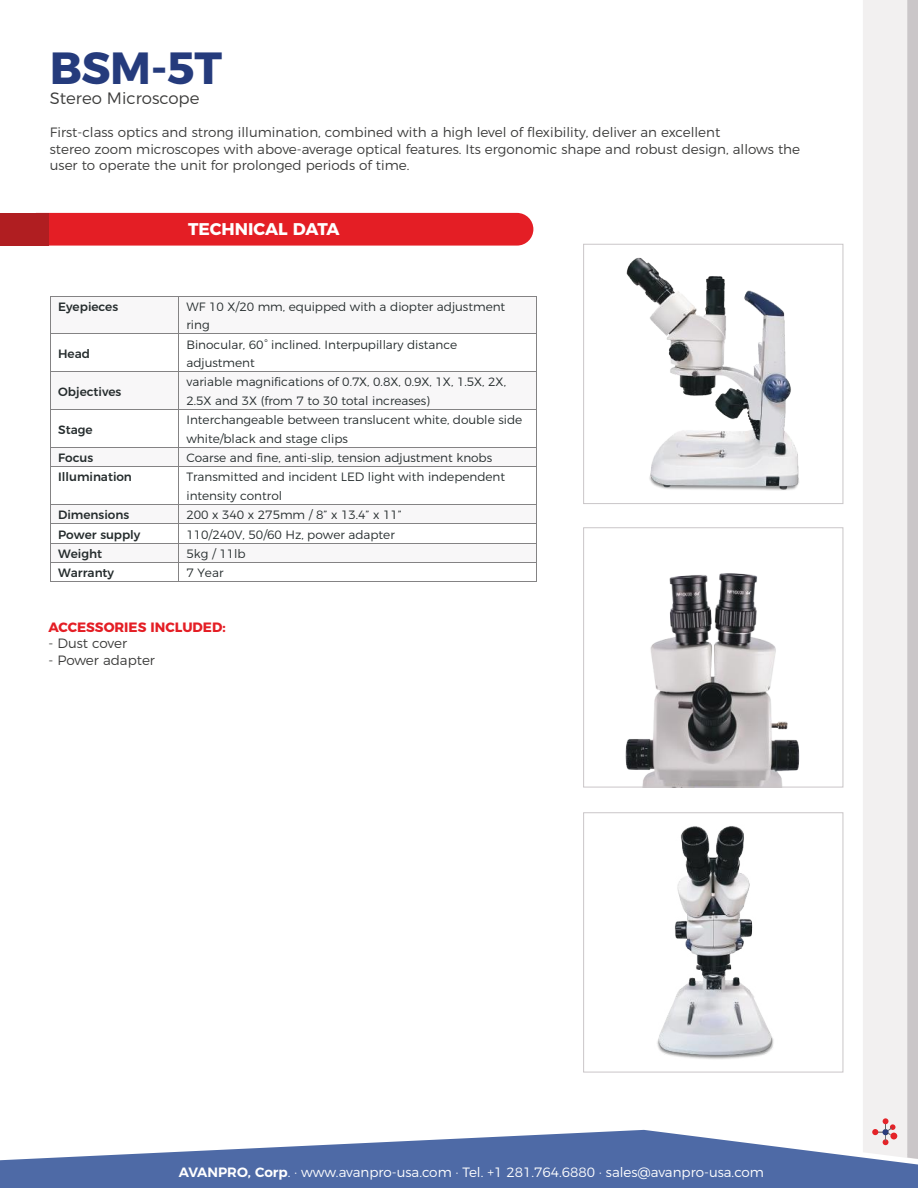
<style>
.page{position:relative;width:918px;height:1188px;background:#fff}
.page>*{position:absolute;margin:0;border:0;box-sizing:border-box;transform-origin:0 0}
.t1{font:700 45px "Montserrat";color:#253b7c}
.t2{font:700 16.95px "Montserrat";color:#fff}
.t3{font:300 16.5px "Montserrat";color:#3c3c3b}
.t4{font:300 13.5px/16.2px "Montserrat";color:#3c3c3b}
.t5{font:300 13.5px "Montserrat";color:#fff}
.t6{font:700 13.5px "Montserrat";color:#e41e25}
.t7{font:300 12px/18.6px "Montserrat";color:#262d2e}
.t8{font:500 12px "Montserrat";color:#262d2e}
.s1{font-weight:600}
</style>
<div class="page">
<img style="left:657px;top:826px;width:117px;height:233px">
<img style="left:625px;top:573px;width:175px;height:212px">
<img style="left:626px;top:257px;width:173px;height:234px">
<div style="left:863px;top:0;width:44px;height:1130px;background:#f2f0f0"></div>
<svg style="left:907px;top:0;width:11px;height:1130px;background:#cbc7c9"></svg>
<svg style="left:0;top:1130px;width:918px;height:58px;fill:#4e6aa6"></svg>
<svg style="left:872px;top:1118px;width:24px;height:27px"></svg>
<div style="left:583px;top:812px;width:260px;height:260px;border:1px solid #cac6c8"></div>
<div style="left:583px;top:244px;width:260px;height:260px;border:1px solid #cac6c8"></div>
<div style="left:85px;top:213px;width:448px;height:33px;background:#e41e25"></div>
<div style="left:583px;top:527px;width:260px;height:260px;border:1px solid #cac6c8"></div>
<div style="left:51px;top:296px;width:127px;height:38px;background:#f8f7f8"></div>
<div style="left:179px;top:296px;width:357px;height:38px;background:#f8f7f8"></div>
<hr style="left:51px;top:296px;width:127px;height:1px;background:#848384">
<hr style="left:179px;top:296px;width:357px;height:1px;background:#848384">
<hr style="left:178px;top:296px;width:1px;height:38px;background:#848384">
<hr style="left:536px;top:296px;width:1px;height:38px;background:#848384">
<hr style="left:51px;top:334px;width:127px;height:1px;background:#848384">
<hr style="left:179px;top:334px;width:357px;height:1px;background:#848384">
<hr style="left:178px;top:334px;width:1px;height:37px;background:#848384">
<hr style="left:536px;top:334px;width:1px;height:37px;background:#848384">
<div style="left:51px;top:372px;width:127px;height:37px;background:#f8f7f8"></div>
<div style="left:179px;top:372px;width:357px;height:37px;background:#f8f7f8"></div>
<hr style="left:51px;top:371px;width:127px;height:1px;background:#848384">
<hr style="left:179px;top:371px;width:357px;height:1px;background:#848384">
<hr style="left:178px;top:372px;width:1px;height:37px;background:#848384">
<hr style="left:536px;top:372px;width:1px;height:37px;background:#848384">
<hr style="left:51px;top:409px;width:127px;height:1px;background:#848384">
<hr style="left:179px;top:409px;width:357px;height:1px;background:#848384">
<hr style="left:178px;top:410px;width:1px;height:37px;background:#848384">
<hr style="left:536px;top:410px;width:1px;height:37px;background:#848384">
<div style="left:51px;top:448px;width:127px;height:18px;background:#f8f7f8"></div>
<div style="left:179px;top:448px;width:357px;height:18px;background:#f8f7f8"></div>
<hr style="left:51px;top:447px;width:127px;height:1px;background:#848384">
<hr style="left:179px;top:447px;width:357px;height:1px;background:#848384">
<hr style="left:51px;top:466px;width:127px;height:1px;background:#848384">
<svg style="left:178px;top:447px;width:1px;height:20px"></svg>
<hr style="left:179px;top:466px;width:357px;height:1px;background:#848384">
<svg style="left:536px;top:447px;width:1px;height:20px"></svg>
<hr style="left:178px;top:467px;width:1px;height:37px;background:#848384">
<hr style="left:536px;top:467px;width:1px;height:37px;background:#848384">
<div style="left:51px;top:505px;width:127px;height:18px;background:#f8f7f8"></div>
<div style="left:179px;top:505px;width:357px;height:18px;background:#f8f7f8"></div>
<hr style="left:51px;top:504px;width:127px;height:1px;background:#848384">
<hr style="left:179px;top:504px;width:357px;height:1px;background:#848384">
<hr style="left:51px;top:523px;width:127px;height:1px;background:#848384">
<hr style="left:179px;top:523px;width:357px;height:1px;background:#848384">
<div style="left:51px;top:543px;width:127px;height:19px;background:#f8f7f8"></div>
<div style="left:179px;top:543px;width:357px;height:19px;background:#f8f7f8"></div>
<hr style="left:51px;top:543px;width:127px;height:1px;background:#848384">
<hr style="left:179px;top:543px;width:357px;height:1px;background:#848384">
<hr style="left:51px;top:562px;width:127px;height:1px;background:#848384">
<hr style="left:179px;top:562px;width:357px;height:1px;background:#848384">
<hr style="left:51px;top:581px;width:127px;height:1px;background:#848384">
<svg style="left:178px;top:504px;width:1px;height:78px"></svg>
<hr style="left:179px;top:581px;width:357px;height:1px;background:#848384">
<svg style="left:536px;top:504px;width:1px;height:78px"></svg>
<img style="left:0;top:212px;width:85px;height:370px">
<h1 class="t1" style="left:50px;top:31px;width:174px">BSM-5T</h1>
<h3 class="t3" style="left:50px;top:85px;width:151px">Stereo Microscope</h3>
<p class="t4" style="left:50px;top:123px;width:752px">First-class optics and strong illumination, combined with a high level of flexibility, deliver an excellent<br>stereo zoom microscopes with above-average optical features. Its ergonomic shape and robust design, allows the user to operate the unit for prolonged periods of time.</p>
<h2 class="t2" style="left:188px;top:215px;width:153px">TECHNICAL DATA</h2>
<p class="t8" style="left:58px;top:297px;width:62px">Eyepieces</p>
<p class="t7" style="left:186px;top:296px;width:320px">WF 10 X/20 mm, equipped with a diopter adjustment ring</p>
<p class="t8" style="left:58px;top:344px;width:34px">Head</p>
<p class="t7" style="left:186px;top:334px;width:272px">Binocular, 60° inclined. Interpupillary distance adjustment</p>
<p class="t8" style="left:58px;top:382px;width:65px">Objectives</p>
<p class="t7" style="left:186px;top:372px;width:321px">variable magnifications of 0.7X, 0.8X, 0.9X, 1X, 1.5X, 2X,<br>2.5X and 3X (from 7 to 30 total increases)</p>
<p class="t8" style="left:58px;top:420px;width:36px">Stage</p>
<p class="t7" style="left:186px;top:410px;width:337px">Interchangeable between translucent white, double side white/black and stage clips</p>
<p class="t8" style="left:58px;top:448px;width:37px">Focus</p>
<p class="t7" style="left:186px;top:448px;width:307px">Coarse and fine, anti-slip, tension adjustment knobs</p>
<p class="t8" style="left:58px;top:468px;width:75px">Illumination</p>
<p class="t7" style="left:186px;top:467px;width:320px">Transmitted and incident LED light with independent intensity control</p>
<p class="t8" style="left:58px;top:505px;width:73px">Dimensions</p>
<p class="t7" style="left:186px;top:505px;width:217px">200 x 340 x 275mm / 8” x 13.4” x 11”</p>
<p class="t8" style="left:58px;top:525px;width:84px">Power supply</p>
<p class="t7" style="left:186px;top:524px;width:210px">110/240V, 50/60 Hz, power adapter</p>
<p class="t8" style="left:58px;top:544px;width:46px">Weight</p>
<p class="t7" style="left:186px;top:543px;width:61px">5kg / 11lb</p>
<p class="t8" style="left:58px;top:563px;width:58px">Warranty</p>
<p class="t7" style="left:186px;top:563px;width:39px">7 Year</p>
<p class="t6" style="left:48px;top:616px;width:179px">ACCESSORIES INCLUDED:</p>
<p class="t4" style="left:48px;top:634px;width:80px">- Dust cover</p>
<p class="t4" style="left:48px;top:651px;width:108px">- Power adapter</p>
<p class="t5" style="left:179px;top:1161px;width:587px"><span class="s1">AVANPRO, Corp</span>. · www.avanpro-usa.com · Tel. +1 281.764.6880 · sales@avanpro-usa.com</p>
</div>
